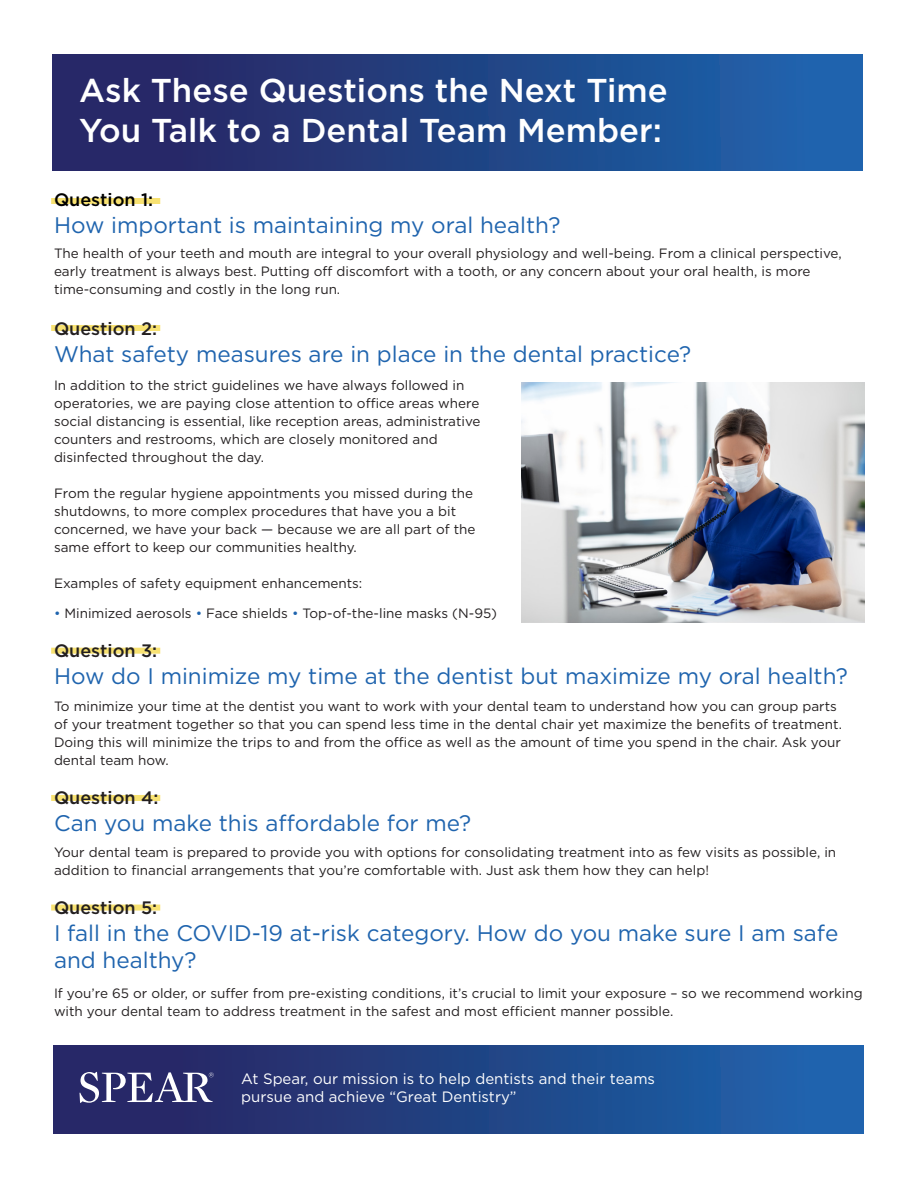
<style>
.page{position:relative;width:918px;height:1188px;background:#fff}
.page>*{position:absolute;margin:0;border:0;box-sizing:border-box;transform-origin:0 0}
.t1{font:500 33px "Gotham";color:#fff}
.t2{font:22.5px/27px "Gotham";color:#1f64ae}
.t3{font:500 18px "Gotham";color:#231f20}
.t4{font:500 18px "Gotham";color:#000}
.t5{font:15px "Gotham";color:#fff}
.t6{font:13.5px/18px "Gotham";color:#231f20}
.s1{color:#1f64ae}
</style>
<div class="page">
<div style="left:51px;top:198px;width:109px;height:6px;background:#f8e272"></div>
<div style="left:51px;top:648px;width:109px;height:6px;background:#f8e272"></div>
<div style="left:51px;top:905px;width:109px;height:6px;background:#f8e272"></div>
<div style="left:51px;top:795px;width:109px;height:6px;background:#f8e272"></div>
<div style="left:51px;top:325px;width:109px;height:6px;background:#f8e272"></div>
<img style="left:522px;top:382px;width:343px;height:240px">
<div style="left:53px;top:1045px;width:810px;height:89px;background:linear-gradient(to right,#28205d,#1c66ae)"></div>
<svg style="left:80px;top:1072px;width:134px;height:31px"></svg>
<div style="left:53px;top:54px;width:810px;height:116px;background:linear-gradient(to right,#28205d,#1c66ae)"></div>
<p class="t1" style="left:79px;top:69px;width:590px">Ask These Questions the Next Time</p>
<p class="t1" style="left:79px;top:109px;width:584px">You Talk to a Dental Team Member:</p>
<p class="t4" style="left:54px;top:188px;width:101px">Question 1:</p>
<p class="t2" style="left:54px;top:211px;width:508px">How important is maintaining my oral health?</p>
<p class="t6" style="left:54px;top:244px;width:789px">The health of your teeth and mouth are integral to your overall physiology and well-being. From a clinical perspective,</p>
<p class="t6" style="left:54px;top:262px;width:758px">early treatment is always best. Putting off discomfort with a tooth, or any concern about your oral health, is more time-consuming and costly in the long run.</p>
<p class="t3" style="left:54px;top:317px;width:105px">Question 2:</p>
<p class="t2" style="left:54px;top:340px;width:639px">What safety measures are in place in the dental practice?</p>
<p class="t6" style="left:54px;top:376px;width:412px">In addition to the strict guidelines we have always followed in</p>
<p class="t6" style="left:54px;top:394px;width:427px">operatories, we are paying close attention to office areas where</p>
<p class="t6" style="left:54px;top:412px;width:428px">social distancing is essential, like reception areas, administrative counters and restrooms, which are closely monitored and</p>
<p class="t6" style="left:54px;top:448px;width:212px">disinfected throughout the day.</p>
<p class="t6" style="left:54px;top:484px;width:421px">From the regular hygiene appointments you missed during the</p>
<p class="t6" style="left:54px;top:502px;width:404px">shutdowns, to more complex procedures that have you a bit</p>
<p class="t6" style="left:54px;top:520px;width:423px">concerned, we have your back — because we are all part of the</p>
<p class="t6" style="left:54px;top:538px;width:304px">same effort to keep our communities healthy.</p>
<p class="t6" style="left:54px;top:574px;width:310px">Examples of safety equipment enhancements:</p>
<p class="t6" style="left:54px;top:604px;width:445px"><span class="s1">•</span> Minimized aerosols <span class="s1">•</span> Face shields <span class="s1">•</span> Top-of-the-line masks (N-95)</p>
<p class="t3" style="left:54px;top:639px;width:105px">Question 3:</p>
<p class="t2" style="left:54px;top:662px;width:796px">How do I minimize my time at the dentist but maximize my oral health?</p>
<p class="t6" style="left:54px;top:697px;width:789px">To minimize your time at the dentist you want to work with your dental team to understand how you can group parts of your treatment together so that you can spend less time in the dental chair yet maximize the benefits of treatment.<br>Doing this will minimize the trips to and from the office as well as the amount of time you spend in the chair. Ask your dental team how.</p>
<p class="t3" style="left:54px;top:786px;width:106px">Question 4:</p>
<p class="t2" style="left:54px;top:809px;width:419px">Can you make this affordable for me?</p>
<p class="t6" style="left:54px;top:843px;width:784px">Your dental team is prepared to provide you with options for consolidating treatment into as few visits as possible, in addition to financial arrangements that you’re comfortable with. Just ask them how they can help!</p>
<p class="t3" style="left:54px;top:896px;width:105px">Question 5:</p>
<p class="t2" style="left:54px;top:919px;width:786px">I fall in the COVID-19 at-risk category. How do you make sure I am safe and healthy?</p>
<p class="t6" style="left:54px;top:984px;width:810px">If you’re 65 or older, or suffer from pre-existing conditions, it’s crucial to limit your exposure – so we recommend working with your dental team to address treatment in the safest and most efficient manner possible.</p>
<p class="t5" style="left:241px;top:1069px;width:415px">At Spear, our mission is to help dentists and their teams</p>
<p class="t5" style="left:241px;top:1087px;width:277px">pursue and achieve “Great Dentistry”</p>
</div>
